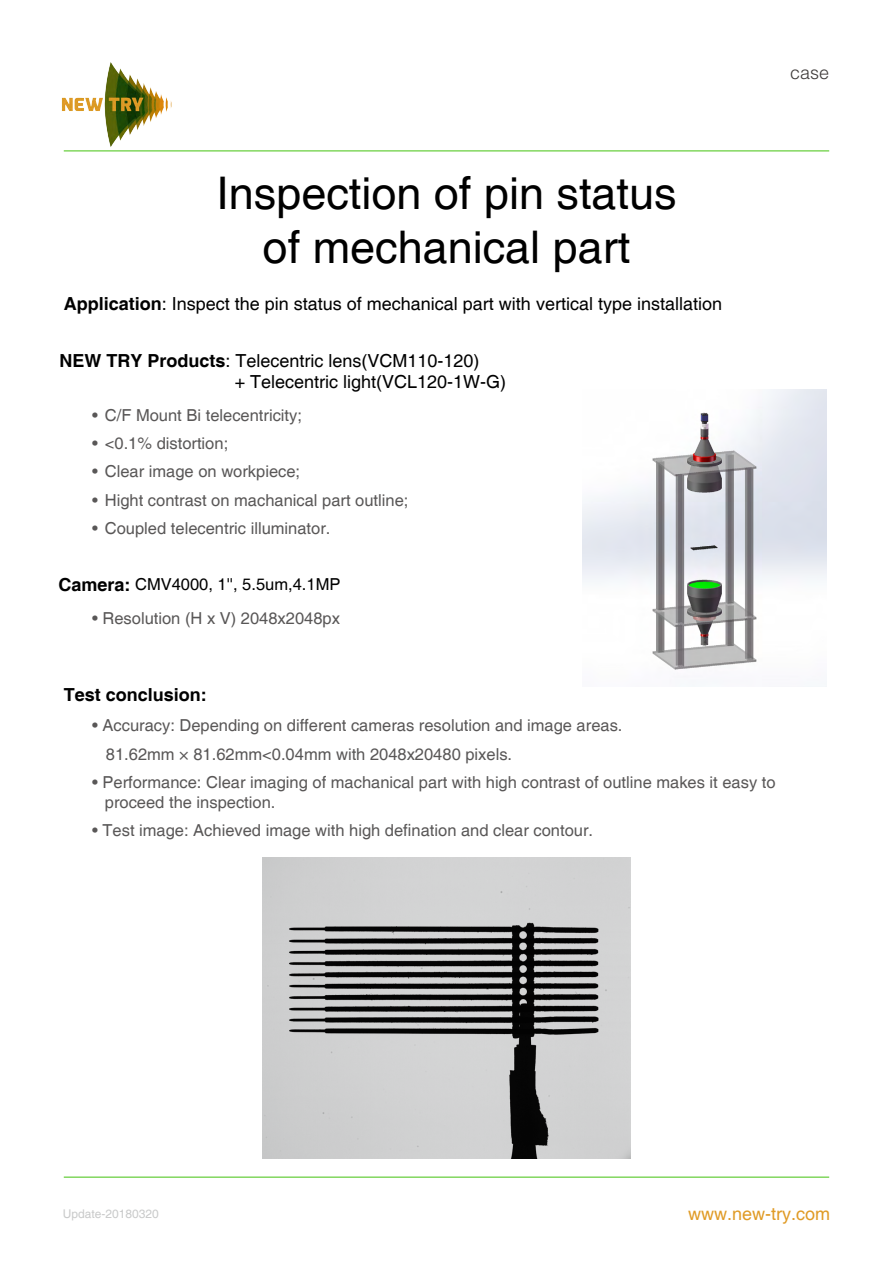
<style>
.page{position:relative;width:893px;height:1263px;background:#fff}
.page>*{position:absolute;margin:0;border:0;box-sizing:border-box;transform-origin:0 0}
.t1{font:45px/54px "Helvetica";color:#000;text-align:center}
.t2{font:18px/21.6px "Helvetica";color:#000}
.t3{font:18px "Helvetica";color:#e09b26}
.t4{font:700 18px "Helvetica";color:#000}
.t5{font:300 18px "Helvetica";color:#3e3a39}
.t6{font:16.5px/28.3px "Helvetica";color:#595757}
.t7{font:16.5px "Helvetica";color:#000}
.t8{font:12px "Helvetica";color:#c9caca}
.s1{font-weight:700}
.s2{font-weight:700;font-size:18px}
</style>
<div class="page">
<hr style="left:64px;top:1176px;width:765px;height:2px;background:#82d75f">
<hr style="left:64px;top:150px;width:765px;height:2px;background:#82d75f">
<img style="left:61px;top:62px;width:116px;height:90px">
<img style="left:583px;top:390px;width:243px;height:280px">
<img style="left:262px;top:857px;width:368px;height:301px">
<p class="t5" style="left:790px;top:62px;width:41px">case</p>
<h1 class="t1" style="left:216px;top:168px;width:462px">Inspection of pin status of mechanical part</h1>
<p class="t2" style="left:64px;top:294px;width:660px"><span class="s1">Application</span>: Inspect the pin status of mechanical part with vertical type installation</p>
<p class="t2" style="left:235px;top:350px;width:273px;text-indent:-175px"><span class="s1">NEW TRY Products</span>: Telecentric lens(VCM110-120)<br>+ Telecentric light(VCL120-1W-G)</p>
<p class="t6" style="left:92px;top:401px;width:211px">• C/F Mount Bi telecentricity;</p>
<p class="t6" style="left:92px;top:430px;width:138px">• &lt;0.1% distortion;</p>
<p class="t6" style="left:92px;top:458px;width:210px">• Clear image on workpiece;</p>
<p class="t6" style="left:92px;top:486px;width:318px">• Hight contrast on machanical part outline;</p>
<p class="t6" style="left:92px;top:514px;width:240px">• Coupled telecentric illuminator.</p>
<p class="t7" style="left:58px;top:575px;width:283px"><span class="s2">Camera:</span> CMV4000, 1'', 5.5um,4.1MP</p>
<p class="t6" style="left:92px;top:605px;width:249px">• Resolution (H x V) 2048x2048px</p>
<p class="t4" style="left:64px;top:684px;width:145px">Test conclusion:</p>
<p class="t6" style="left:106px;top:712px;width:518px;text-indent:-14px">• Accuracy: Depending on different cameras resolution and image areas.<br>81.62mm × 81.62mm&lt;0.04mm with 2048x20480 pixels.</p>
<p class="t6" style="left:105px;top:773px;width:672px;line-height:19.8px;text-indent:-13px">• Performance: Clear imaging of machanical part with high contrast of outline makes it easy to proceed the inspection.</p>
<p class="t6" style="left:92px;top:817px;width:503px">• Test image: Achieved image with high defination and clear contour.</p>
<p class="t8" style="left:63px;top:1207px;width:98px">Update-20180320</p>
<p class="t3" style="left:688px;top:1203px;width:144px">www.new-try.com</p>
</div>
